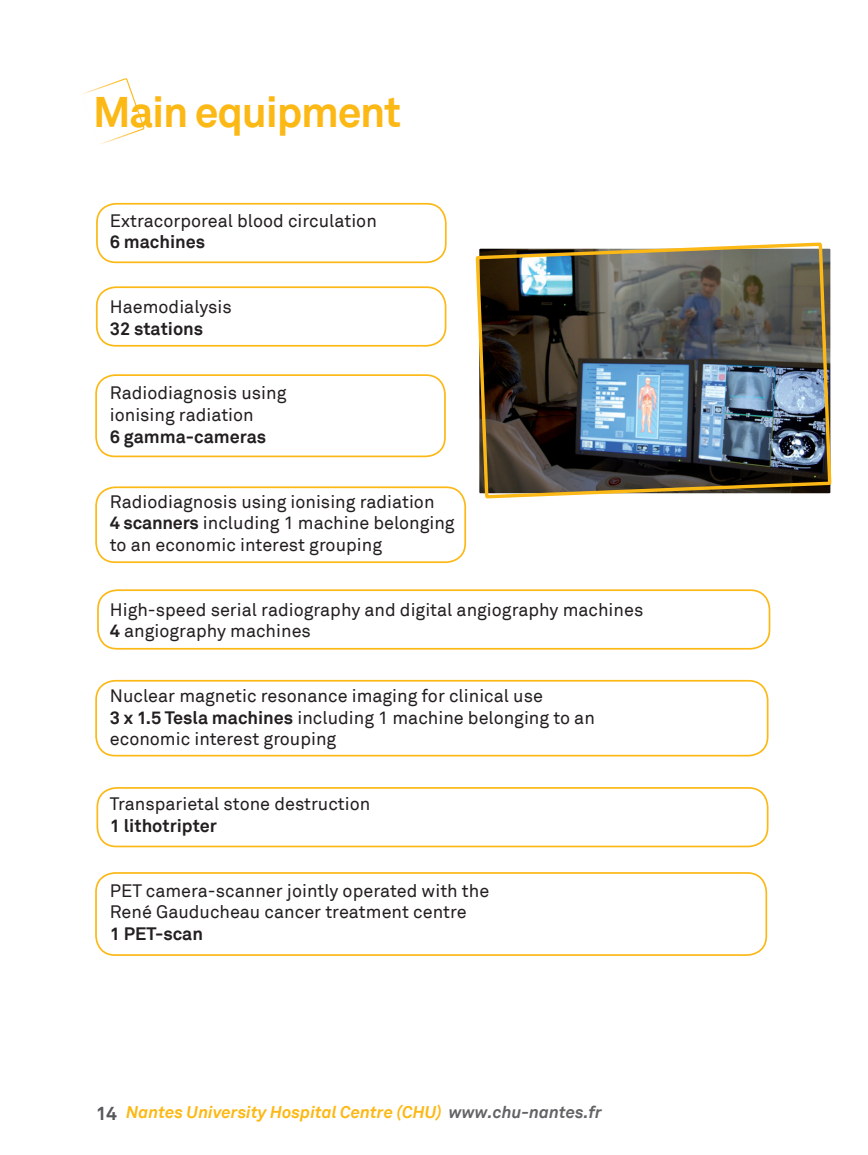
<style>
.page{position:relative;width:868px;height:1155px;background:#fff}
.page>*{position:absolute;margin:0;border:0;box-sizing:border-box;transform-origin:0 0}
.t1{font:700 42.75px "Akkurat";letter-spacing:-.03em;color:#fcb814}
.t2{font:18px/21.6px "Akkurat";color:#231f20}
.t3{font:700 18px "Akkurat";color:#231f20}
.t4{font:italic 700 16.88px "Akkurat";color:#fcb814}
.s1{font-weight:700}
.s2{font-style:normal;font-size:19.12px;color:#57585a}
.s3{color:#636366}
</style>
<div class="page">
<svg style="left:83px;top:78px;width:61px;height:66px"></svg>
<div style="left:96px;top:203px;width:350px;height:60px;border:2px solid #fcb814;border-radius:19px"></div>
<div style="left:96px;top:286px;width:350px;height:60px;border:2px solid #fcb814;border-radius:19px"></div>
<div style="left:95px;top:374px;width:350px;height:83px;border:2px solid #fcb814;border-radius:19px"></div>
<div style="left:95px;top:486px;width:371px;height:77px;border:2px solid #fcb814;border-radius:19px"></div>
<div style="left:97px;top:589px;width:673px;height:60px;border:2px solid #fcb814;border-radius:19px"></div>
<div style="left:96px;top:787px;width:672px;height:60px;border:2px solid #fcb814;border-radius:19px"></div>
<div style="left:95px;top:872px;width:672px;height:83px;border:2px solid #fcb814;border-radius:19px"></div>
<div style="left:95px;top:680px;width:673px;height:76px;border:2px solid #fcb814;border-radius:19px"></div>
<img style="left:474px;top:242px;width:358px;height:408px">
<h1 class="t1" style="left:93px;top:85px;width:309px">Main equipment</h1>
<p class="t2" style="left:110px;top:210px;width:268px">Extracorporeal blood circulation</p>
<p class="t3" style="left:110px;top:230px;width:97px">6 machines</p>
<p class="t2" style="left:110px;top:296px;width:123px">Haemodialysis</p>
<p class="t3" style="left:110px;top:317px;width:95px">32 stations</p>
<p class="t2" style="left:110px;top:383px;width:178px">Radiodiagnosis using ionising radiation</p>
<p class="t3" style="left:110px;top:425px;width:158px">6 gamma-cameras</p>
<p class="t2" style="left:110px;top:491px;width:346px">Radiodiagnosis using ionising radiation<br><span class="s1">4 scanners</span> including 1 machine belonging to an economic interest grouping</p>
<p class="t2" style="left:110px;top:599px;width:535px">High-speed serial radiography and digital angiography machines<br><span class="s1">4</span> angiography machines</p>
<p class="t2" style="left:110px;top:685px;width:486px">Nuclear magnetic resonance imaging for clinical use<br><span class="s1">3 x 1.5 Tesla machines</span> including 1 machine belonging to an economic interest grouping</p>
<p class="t2" style="left:110px;top:793px;width:262px">Transparietal stone destruction</p>
<p class="t3" style="left:110px;top:814px;width:108px">1 lithotripter</p>
<p class="t2" style="left:110px;top:879px;width:381px">PET camera-scanner jointly operated with the<br>René Gauducheau cancer treatment centre</p>
<p class="t3" style="left:110px;top:922px;width:95px">1 PET-scan</p>
<p class="t4" style="left:96px;top:1101px;width:507px"><span class="s2">14</span> Nantes University Hospital Centre (CHU) <span class="s3">www.chu-nantes.fr</span></p>
</div>
